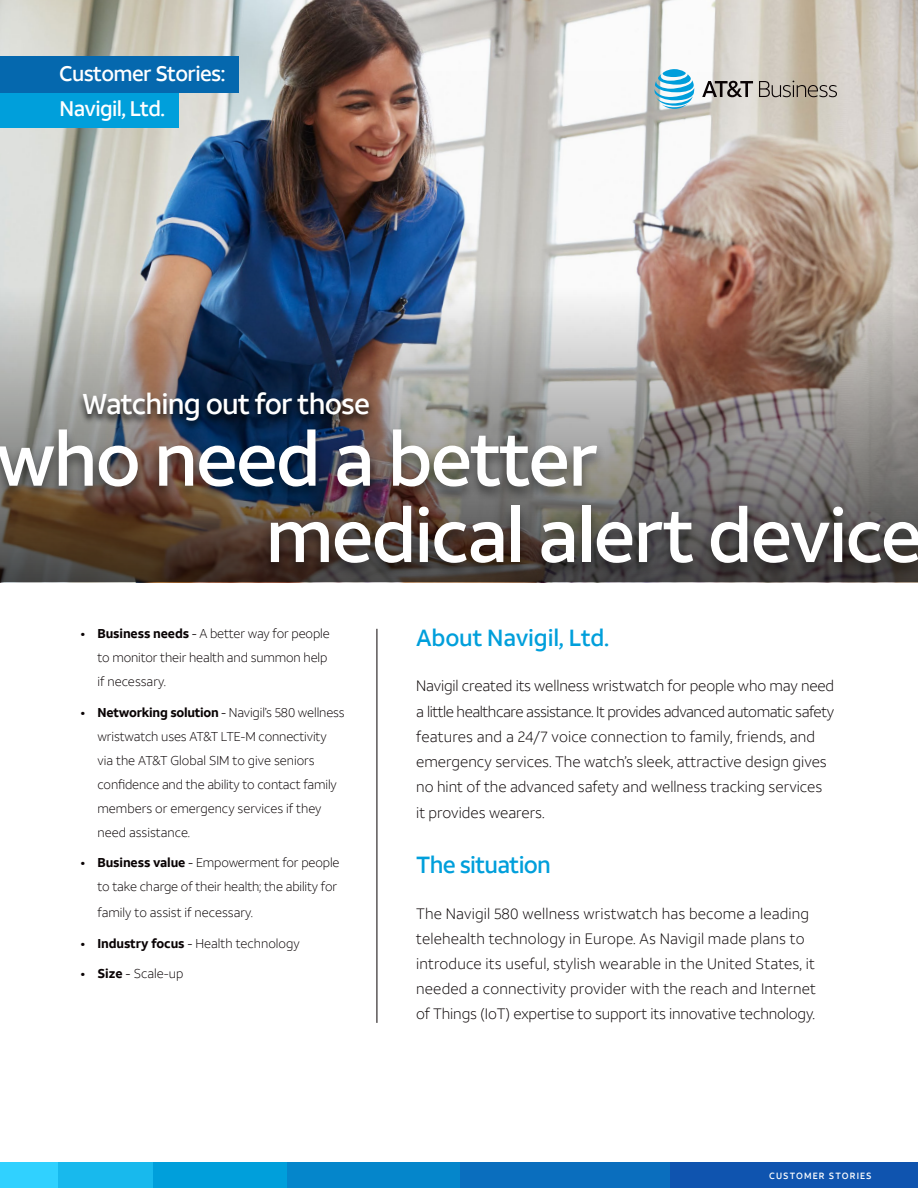
<style>
.page{position:relative;width:918px;height:1188px;background:#fff}
.page>*{position:absolute;margin:0;border:0;box-sizing:border-box;transform-origin:0 0}
.t1{font:500 75px/76.3px "ATT Aleck Sans";letter-spacing:-.03em;color:#fff}
.t2{font:500 28.5px "ATT Aleck Sans";letter-spacing:-.03em;color:#fff}
.t3{font:500 23.25px "ATT Aleck Sans";letter-spacing:-.02em;color:#009fdb}
.t4{font:500 21px "ATT Aleck Sans";letter-spacing:-.03em;color:#fff}
.t5{font:300 15px/25.2px "ATT Aleck Sans";color:#090304}
.t6{font:300 12.75px/24px "ATT Aleck Sans";letter-spacing:-.01em;color:#090304}
.t7{font:500 9px "ATT Aleck Sans";letter-spacing:.12em;color:#fff}
.s1{font-weight:700}
.s2{font-weight:400}
</style>
<div class="page">
<div style="left:669px;top:1163px;width:249px;height:25px;background:#0f54af"></div>
<div style="left:459px;top:1163px;width:211px;height:25px;background:#0a6ebe"></div>
<div style="left:287px;top:1163px;width:172px;height:25px;background:#0586cb"></div>
<div style="left:153px;top:1163px;width:134px;height:25px;background:#009fdb"></div>
<div style="left:57px;top:1163px;width:96px;height:25px;background:#18b9ed"></div>
<div style="left:0;top:1162px;width:57px;height:26px;background:#30d1ff"></div>
<img style="left:0;top:0;width:918px;height:69px">
<img style="left:0;top:69px;width:918px;height:357px">
<hr style="left:377px;top:629px;width:1px;height:394px;background:#090304">
<svg style="left:654px;top:69px;width:40px;height:40px"></svg>
<svg style="left:702px;top:81px;width:51px;height:16px"></svg>
<svg style="left:759px;top:81px;width:78px;height:16px"></svg>
<div style="left:0;top:92px;width:179px;height:35px;background:#009fdb"></div>
<div style="left:0;top:426px;width:918px;height:153px;background:#000;opacity:.5"></div>
<div style="left:78px;top:391px;width:297px;height:40px;background:#000;opacity:.8"></div>
<div style="left:0;top:56px;width:239px;height:37px;background:#0568ae"></div>
<h3 class="t4" style="left:59px;top:61px;width:168px">Customer Stories:</h3>
<h3 class="t4" style="left:60px;top:96px;width:107px">Navigil, Ltd.</h3>
<h2 class="t2" style="left:82px;top:387px;width:289px">Watching out for those</h2>
<h1 class="t1" style="left:265px;top:421px;width:659px;text-indent:-270px">who need a better<br>medical alert device</h1>
<p class="t6" style="left:97px;top:621px;width:234px;text-indent:-16px"><span class="s1">• Business needs</span> <span class="s2">-</span> A better way for people to monitor their health and summon help if necessary.</p>
<p class="t6" style="left:97px;top:700px;width:249px;text-indent:-16px"><span class="s1">• Networking solution</span> <span class="s2">-</span> Navigil’s 580 wellness wristwatch uses AT&amp;T LTE-M connectivity via the AT&amp;T Global SIM to give seniors confidence and the ability to contact family members or emergency services if they need assistance.</p>
<p class="t6" style="left:81px;top:851px;width:260px;text-align:right"><span class="s1">• Business value</span> <span class="s2">-</span> Empowerment for people to take charge of their health; the ability for</p>
<p class="t6" style="left:97px;top:900px;width:157px">family to assist if necessary.</p>
<p class="t6" style="left:81px;top:931px;width:220px"><span class="s1">• Industry focus</span> <span class="s2">-</span> Health technology</p>
<p class="t6" style="left:81px;top:962px;width:104px"><span class="s1">• Size</span> <span class="s2">-</span> Scale-up</p>
<h3 class="t3" style="left:416px;top:623px;width:194px">About Navigil, Ltd.</h3>
<p class="t5" style="left:416px;top:673px;width:420px">Navigil created its wellness wristwatch for people who may need a little healthcare assistance. It provides advanced automatic safety features and a 24/7 voice connection to family, friends, and emergency services. The watch’s sleek, attractive design gives no hint of the advanced safety and wellness tracking services it provides wearers.</p>
<h3 class="t3" style="left:416px;top:851px;width:136px">The situation</h3>
<p class="t5" style="left:416px;top:901px;width:401px">The Navigil 580 wellness wristwatch has become a leading telehealth technology in Europe. As Navigil made plans to introduce its useful, stylish wearable in the United States, it needed a connectivity provider with the reach and Internet of Things (IoT) expertise to support its innovative technology.</p>
<p class="t7" style="left:769px;top:1170px;width:104px">CUSTOMER STORIES</p>
</div>
